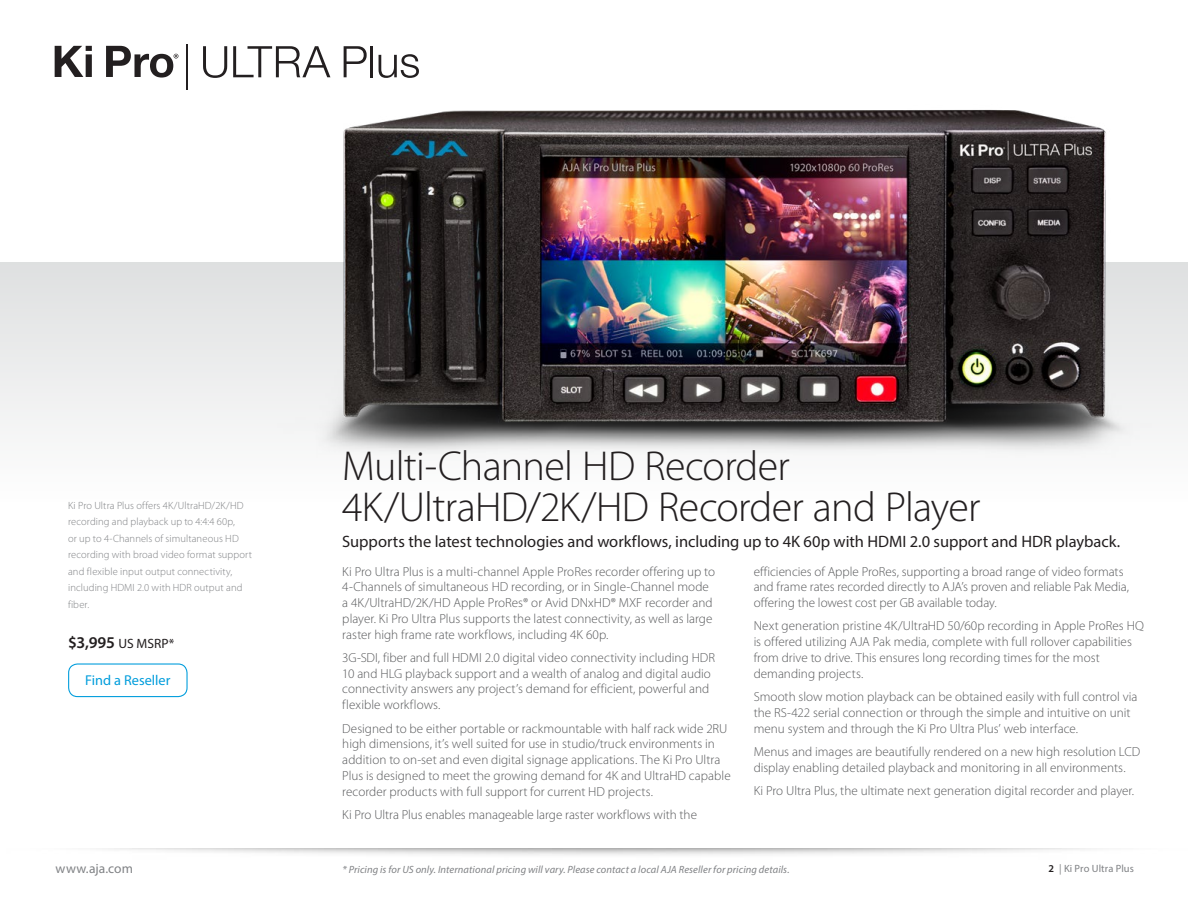
<style>
.page{position:relative;width:1188px;height:918px;background:#fff}
.page>*{position:absolute;margin:0;border:0;box-sizing:border-box;transform-origin:0 0}
.t1{font:300 42px/41px "Myriad Pro";letter-spacing:-.02em;color:#231f20}
.t2{font:16.5px "Myriad Pro";letter-spacing:-.005em;color:#231f20}
.t3{font:14.25px "Myriad Pro";color:#009ddc}
.t4{font:13.5px "Myriad Pro";color:#231f20}
.t5{font:13.5px "Myriad Pro";letter-spacing:.005em;color:#808285}
.t6{font:300 13.2px/15.8px "Myriad Pro";color:#58595b}
.t7{font:300 10.5px/16.5px "Myriad Pro";letter-spacing:.01em;color:#808285}
.t8{font:italic 10.5px "Myriad Pro";letter-spacing:.01em;color:#808285}
.t9{font:10.5px "Myriad Pro";letter-spacing:.01em;color:#808285}
.s1{font-weight:600;font-size:16.5px}
.s2{font-weight:600;color:#231f20}
</style>
<div class="page">
<svg style="left:55px;top:46px;width:37px;height:31px"></svg>
<hr style="left:187px;top:44px;width:1px;height:46px;background:#231f20">
<svg style="left:106px;top:46px;width:72px;height:32px"></svg>
<svg style="left:203px;top:46px;width:24px;height:32px"></svg>
<svg style="left:233px;top:46px;width:97px;height:31px"></svg>
<svg style="left:344px;top:46px;width:23px;height:31px"></svg>
<hr style="left:371px;top:46px;width:2px;height:31px;background:#231f20">
<svg style="left:379px;top:54px;width:40px;height:24px"></svg>
<div style="left:0;top:262px;width:1188px;height:240px;background:linear-gradient(to bottom,#dee0e0,#fefefe)"></div>
<img style="left:278px;top:109px;width:878px;height:377px">
<div style="left:68px;top:663px;width:120px;height:34px;border:1px solid #009ddc;border-radius:9px"></div>
<p class="t7" style="left:68px;top:497px;width:186px">Ki Pro Ultra Plus offers 4K/UltraHD/2K/HD recording and playback up to 4:4:4 60p,<br>or up to 4-Channels of simultaneous HD recording with broad video format support and flexible input output connectivity, including HDMI 2.0 with HDR output and fiber.</p>
<p class="t4" style="left:68px;top:636px;width:108px"><span class="s1">$3,995</span> US MSRP*</p>
<p class="t3" style="left:85px;top:671px;width:87px">Find a Reseller</p>
<h1 class="t1" style="left:342px;top:446px;width:640px">Multi-Channel HD Recorder<br>4K/UltraHD/2K/HD Recorder and Player</h1>
<p class="t2" style="left:342px;top:531px;width:779px">Supports the latest technologies and workflows, including up to 4K 60p with HDMI 2.0 support and HDR playback.</p>
<p class="t6" style="left:342px;top:564px;width:374px">Ki Pro Ultra Plus is a multi-channel Apple ProRes recorder offering up to 4-Channels of simultaneous HD recording, or in Single-Channel mode a 4K/UltraHD/2K/HD Apple ProRes® or Avid DNxHD® MXF recorder and player. Ki Pro Ultra Plus supports the latest connectivity, as well as large raster high frame rate workflows, including 4K 60p.</p>
<p class="t6" style="left:342px;top:650px;width:374px">3G-SDI, fiber and full HDMI 2.0 digital video connectivity including HDR 10 and HLG playback support and a wealth of analog and digital audio connectivity answers any project’s demand for efficient, powerful and flexible workflows.</p>
<p class="t6" style="left:342px;top:720px;width:390px">Designed to be either portable or rackmountable with half rack wide 2RU high dimensions, it’s well suited for use in studio/truck environments in addition to on-set and even digital signage applications. The Ki Pro Ultra Plus is designed to meet the growing demand for 4K and UltraHD capable recorder products with full support for current HD projects.</p>
<p class="t6" style="left:342px;top:807px;width:356px">Ki Pro Ultra Plus enables manageable large raster workflows with the</p>
<p class="t6" style="left:754px;top:564px;width:377px">efficiencies of Apple ProRes, supporting a broad range of video formats and frame rates recorded directly to AJA’s proven and reliable Pak Media, offering the lowest cost per GB available today.</p>
<p class="t6" style="left:754px;top:618px;width:392px">Next generation pristine 4K/UltraHD 50/60p recording in Apple ProRes HQ is offered utilizing AJA Pak media, complete with full rollover capabilities from drive to drive. This ensures long recording times for the most demanding projects.</p>
<p class="t6" style="left:754px;top:689px;width:385px">Smooth slow motion playback can be obtained easily with full control via the RS-422 serial connection or through the simple and intuitive on unit menu system and through the Ki Pro Ultra Plus’ web interface.</p>
<p class="t6" style="left:754px;top:744px;width:388px">Menus and images are beautifully rendered on a new high resolution LCD display enabling detailed playback and monitoring in all environments.</p>
<p class="t6" style="left:754px;top:783px;width:382px">Ki Pro Ultra Plus, the ultimate next generation digital recorder and player.</p>
<p class="t5" style="left:56px;top:860px;width:79px">www.aja.com</p>
<p class="t9" style="left:1048px;top:862px;width:87px"><span class="s2">2</span> | Ki Pro Ultra Plus</p>
<p class="t8" style="left:342px;top:863px;width:449px">* Pricing is for US only. International pricing will vary. Please contact a local AJA Reseller for pricing details.</p>
</div>
